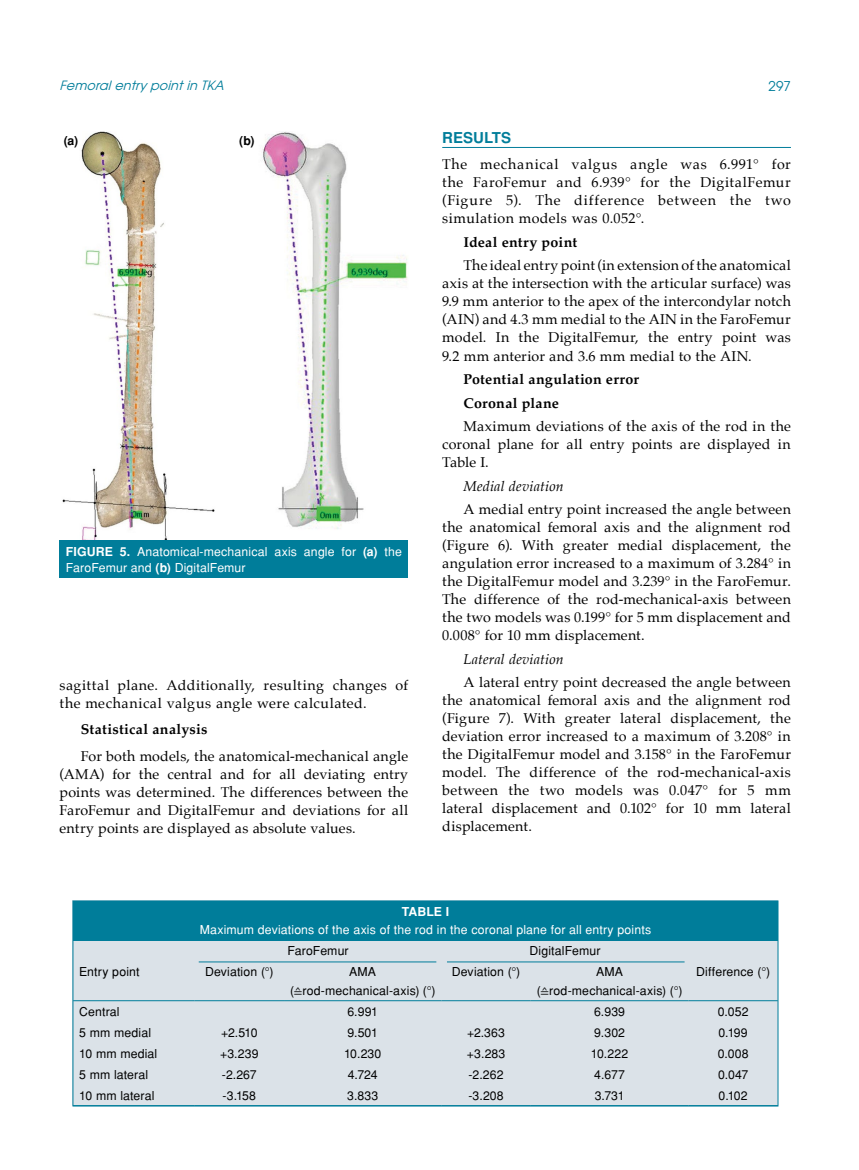
<style>
.page{position:relative;width:859px;height:1170px;background:#fff}
.page>*{position:absolute;margin:0;border:0;box-sizing:border-box;transform-origin:0 0}
.t1{font:700 15px "Helvetica Tr";letter-spacing:.005em;color:#007d9a}
.t2{font:14.25px/18px "Palatino";letter-spacing:.02em;color:#000;text-align:justify}
.t3{font:14.25px/18px "Palatino";letter-spacing:.04em;color:#000}
.t4{font:700 14.25px/23.5px "Palatino";letter-spacing:.02em;color:#000}
.t5{font:italic 14.25px "Palatino";letter-spacing:.015em;color:#000}
.t6{font:13.5px "Avant Garde Tr";color:#007d9a}
.t7{font:italic 12.75px "Avant Garde Tr";color:#007d9a}
.t8{font:12.3px/18.3px "Helvetica Normal Tr";letter-spacing:.01em;color:#000;text-align:center}
.t9{font:12.3px/15.3px "Helvetica Normal Tr";letter-spacing:.01em;color:#fff}
.t10{font:700 12.3px "Helvetica Tr";color:#000}
.t11{font:700 12.3px "Helvetica Tr";color:#fff}
.s1{font-family:"Helvetica Tr";font-weight:700}
.s2{font-family:"Cambria Math"}
</style>
<div class="page">
<hr style="left:442px;top:147px;width:349px;height:1px;background:#007d9a">
<img style="left:59px;top:132px;width:349px;height:409px">
<div style="left:60px;top:541px;width:348px;height:37px;background:#007d9a"></div>
<div style="left:73px;top:900px;width:705px;height:205px;background:#dbe2e8"></div>
<div style="left:73px;top:901px;width:705px;height:39px;background:#007d9a"></div>
<hr style="left:73px;top:1000px;width:122px;height:1px;background:#007d9a">
<hr style="left:195px;top:1000px;width:89px;height:1px;background:#007d9a">
<hr style="left:284px;top:1000px;width:157px;height:1px;background:#007d9a">
<hr style="left:441px;top:1000px;width:90px;height:1px;background:#007d9a">
<hr style="left:531px;top:1000px;width:157px;height:1px;background:#007d9a">
<hr style="left:688px;top:1000px;width:90px;height:1px;background:#007d9a">
<div style="left:73px;top:900px;width:705px;height:206px;border:1px solid #007d9a"></div>
<hr style="left:199px;top:961px;width:237px;height:1px;background:#007d9a">
<hr style="left:447px;top:961px;width:238px;height:1px;background:#007d9a">
<p class="t7" style="left:60px;top:78px;width:170px">Femoralentrypointin TKA</p>
<p class="t6" style="left:768px;top:77px;width:24px">297</p>
<p class="t10" style="left:64px;top:133px;width:16px">(a)</p>
<p class="t10" style="left:239px;top:133px;width:17px">(b)</p>
<p class="t9" style="left:66px;top:544px;width:337px"><span class="s1">FIGURE 5.</span> Anatomical-mechanical axis angle for <span class="s1">(a)</span> the<br>FaroFemur and <span class="s1">(b)</span> DigitalFemur</p>
<p class="t3" style="left:60px;top:675px;width:350px">sagittal plane. Additionally, resulting changes of the mechanical valgus angle were calculated.</p>
<p class="t4" style="left:81px;top:717px;width:128px">Statistical analysis</p>
<p class="t2" style="left:60px;top:746px;width:350px;text-indent:21px">For both models, the anatomical-mechanical angle (AMA) for the central and for all deviating entry points was determined. The differences between the FaroFemur and DigitalFemur and deviations for all entry points are displayed as absolute values.</p>
<p class="t1" style="left:442px;top:128px;width:71px">RESULTS</p>
<p class="t2" style="left:442px;top:155px;width:350px">The mechanical valgus angle was 6.991° for the FaroFemur and 6.939° for the DigitalFemur (Figure 5). The difference between the two simulation models was 0.052°.</p>
<p class="t4" style="left:463px;top:230px;width:115px">Ideal entry point</p>
<p class="t2" style="left:442px;top:256px;width:350px;text-indent:21px">The ideal entry point (in extension of the anatomical axis at the intersection with the articular surface) was 9.9 mm anterior to the apex of the intercondylar notch (AIN) and 4.3 mm medial to the AIN in the FaroFemur model. In the DigitalFemur, the entry point was 9.2 mm anterior and 3.6 mm medial to the AIN.</p>
<p class="t4" style="left:463px;top:367px;width:177px">Potential angulation error<br>Coronal plane</p>
<p class="t2" style="left:442px;top:417px;width:350px;text-indent:21px">Maximum deviations of the axis of the rod in the coronal plane for all entry points are displayed in Table I.</p>
<p class="t5" style="left:463px;top:474px;width:102px">Medial deviation</p>
<p class="t2" style="left:442px;top:500px;width:350px;text-indent:21px">A medial entry point increased the angle between the anatomical femoral axis and the alignment rod (Figure 6). With greater medial displacement, the angulation error increased to a maximum of 3.284° in the DigitalFemur model and 3.239° in the FaroFemur.<br>The difference of the rod-mechanical-axis between the two models was 0.199° for 5 mm displacement and 0.008° for 10 mm displacement.</p>
<p class="t5" style="left:463px;top:647px;width:102px">Lateral deviation</p>
<p class="t2" style="left:442px;top:673px;width:350px;text-indent:21px">A lateral entry point decreased the angle between the anatomical femoral axis and the alignment rod (Figure 7). With greater lateral displacement, the deviation error increased to a maximum of 3.208° in the DigitalFemur model and 3.158° in the FaroFemur model. The difference of the rod-mechanical-axis between the two models was 0.047° for 5 mm lateral displacement and 0.102° for 10 mm lateral displacement.</p>
<p class="t11" style="left:402px;top:904px;width:49px">Table I</p>
<p class="t9" style="left:200px;top:922px;width:453px">Maximum deviations of the axis of the rod in the coronal plane for all entry points</p>
<p class="t8" style="left:287px;top:941px;width:63px">FaroFemur</p>
<p class="t8" style="left:529px;top:941px;width:72px">DigitalFemur</p>
<p class="t8" style="left:79px;top:962px;width:62px">Entry point</p>
<p class="t8" style="left:205px;top:962px;width:70px">Deviation (°)</p>
<p class="t8" style="left:290px;top:962px;width:147px">AMA (<span class="s2">≙</span>rod-mechanical-axis) (°)</p>
<p class="t8" style="left:452px;top:962px;width:70px">Deviation (°)</p>
<p class="t8" style="left:537px;top:962px;width:147px">AMA (<span class="s2">≙</span>rod-mechanical-axis) (°)</p>
<p class="t8" style="left:696px;top:962px;width:75px">Difference (°)</p>
<p class="t8" style="left:79px;top:1002px;width:42px">Central</p>
<p class="t8" style="left:347px;top:1002px;width:32px">6.991</p>
<p class="t8" style="left:594px;top:1002px;width:33px">6.939</p>
<p class="t8" style="left:718px;top:1002px;width:32px">0.052</p>
<p class="t8" style="left:79px;top:1023px;width:73px">5 mm medial</p>
<p class="t8" style="left:221px;top:1023px;width:38px">+2.510</p>
<p class="t8" style="left:347px;top:1023px;width:32px">9.501</p>
<p class="t8" style="left:467px;top:1023px;width:40px">+2.363</p>
<p class="t8" style="left:594px;top:1023px;width:32px">9.302</p>
<p class="t8" style="left:718px;top:1023px;width:31px">0.199</p>
<p class="t8" style="left:79px;top:1043px;width:80px">10 mm medial</p>
<p class="t8" style="left:220px;top:1043px;width:40px">+3.239</p>
<p class="t8" style="left:344px;top:1043px;width:39px">10.230</p>
<p class="t8" style="left:467px;top:1043px;width:40px">+3.283</p>
<p class="t8" style="left:591px;top:1043px;width:39px">10.222</p>
<p class="t8" style="left:718px;top:1043px;width:32px">0.008</p>
<p class="t8" style="left:79px;top:1064px;width:71px">5 mm lateral</p>
<p class="t8" style="left:222px;top:1064px;width:36px">-2.267</p>
<p class="t8" style="left:348px;top:1064px;width:31px">4.724</p>
<p class="t8" style="left:469px;top:1064px;width:37px">-2.262</p>
<p class="t8" style="left:594px;top:1064px;width:32px">4.677</p>
<p class="t8" style="left:718px;top:1064px;width:32px">0.047</p>
<p class="t8" style="left:79px;top:1085px;width:77px">10 mm lateral</p>
<p class="t8" style="left:223px;top:1085px;width:35px">-3.158</p>
<p class="t8" style="left:347px;top:1085px;width:33px">3.833</p>
<p class="t8" style="left:468px;top:1085px;width:37px">-3.208</p>
<p class="t8" style="left:595px;top:1085px;width:31px">3.731</p>
<p class="t8" style="left:719px;top:1085px;width:31px">0.102</p>
</div>
